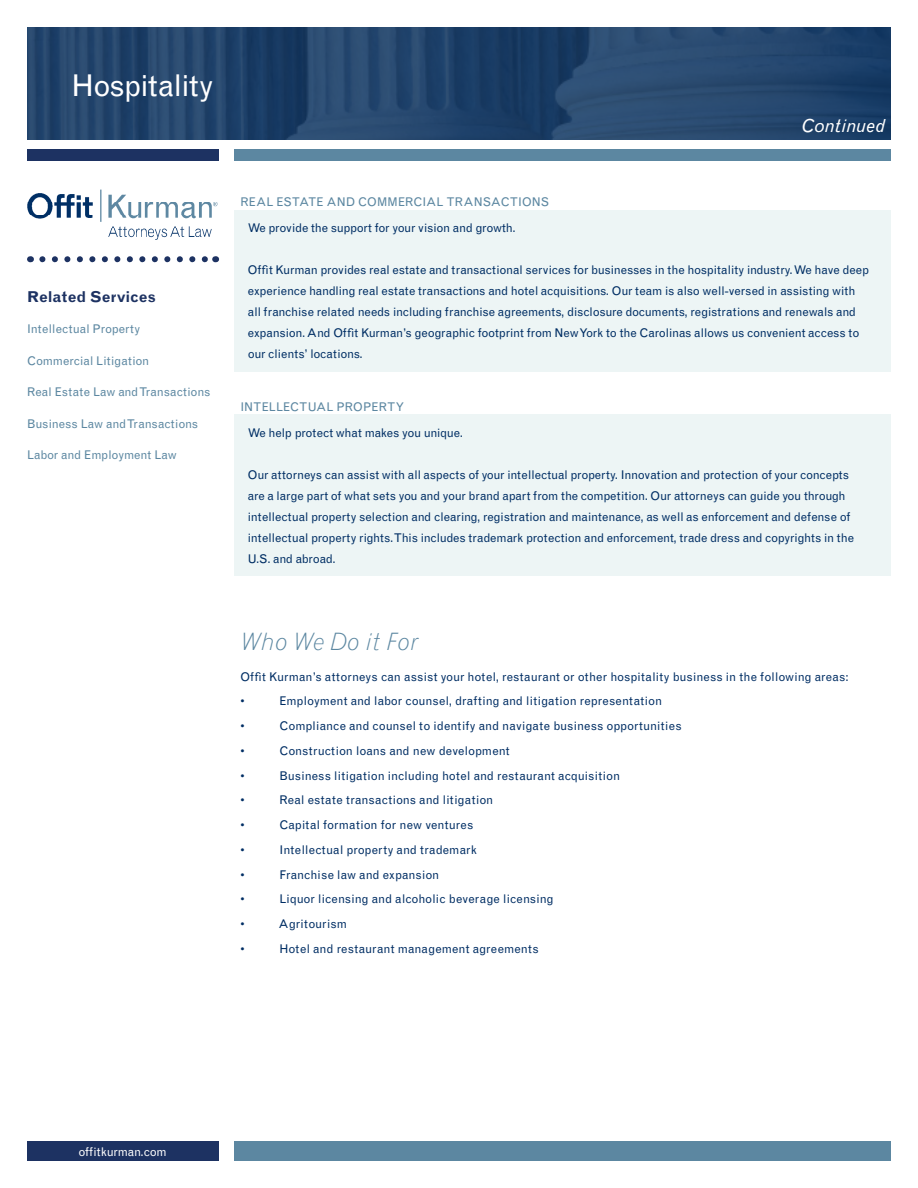
<style>
.page{position:relative;width:918px;height:1188px;background:#fff}
.page>*{position:absolute;margin:0;border:0;box-sizing:border-box;transform-origin:0 0}
.Page_Header{font:30px "Grotesque MT Std";letter-spacing:-.01em;color:#fff}
.t1{font:italic 300 24px "Grotesque MT Std";letter-spacing:.01em;color:#5c87a1}
.t2{font:italic 18px "Grotesque MT Std";letter-spacing:-.005em;color:#fff}
.t3{font:700 15px "Grotesque MT Std";color:#1d3262}
.Bulleted_List{font:12px/21px "Grotesque MT Std";letter-spacing:-.01em;color:#002e64}
.t4{font:12px "Grotesque MT Std";color:#5c87a1}
.Main_Body{font:12px "Grotesque MT Std";letter-spacing:.01em;color:#002e64}
.Bulleted_List-2{font:12px "Grotesque MT Std";letter-spacing:.01em;color:#002e64}
.Bulleted_List-3{font:12px "Grotesque MT Std";letter-spacing:-.03em;color:#002e64}
.Bulleted_List-4{font:12px "Grotesque MT Std";letter-spacing:.02em;color:#002e64}
.Bulleted_List-5{font:12px "Grotesque MT Std";letter-spacing:.015em;color:#002e64}
.t5{font:12px "Grotesque MT Std";letter-spacing:-.01em;color:#fff}
</style>
<div class="page">
<svg style="left:27px;top:27px;width:864px;height:112px;background:#23446b"></svg>
<img style="left:27px;top:189px;width:191px;height:51px">
<svg style="left:42px;top:256px;width:166px;height:6px"></svg>
<div style="left:27px;top:149px;width:191px;height:12px;background:#1d3262"></div>
<div style="left:234px;top:149px;width:657px;height:12px;background:#5c87a1"></div>
<div style="left:27px;top:1142px;width:191px;height:19px;background:#1d3262"></div>
<div style="left:234px;top:1142px;width:657px;height:19px;background:#5c87a1"></div>
<div style="left:234px;top:210px;width:657px;height:162px;background:#edf5f5"></div>
<div style="left:234px;top:415px;width:657px;height:161px;background:#edf5f5"></div>
<p class="Page_Header" style="left:72px;top:68px;width:143px">Hospitality</p>
<p class="t3" style="left:27px;top:288px;width:130px">Related Services</p>
<p class="t4" style="left:27px;top:322px;width:115px">Intellectual Property</p>
<p class="t4" style="left:27px;top:354px;width:124px">Commercial Litigation</p>
<p class="t4" style="left:27px;top:385px;width:185px">Real Estate Law and Transactions</p>
<p class="t4" style="left:27px;top:417px;width:173px">Business Law and Transactions</p>
<p class="t4" style="left:27px;top:448px;width:151px">Labor and Employment Law</p>
<p class="t4" style="left:240px;top:195px;width:311px">REAL ESTATE AND COMMERCIAL TRANSACTIONS</p>
<h3 class="t2" style="left:801px;top:115px;width:85px">Continued</h3>
<p class="Bulleted_List-3" style="left:248px;top:221px;width:269px">We provide the support for your vision and growth.</p>
<p class="Bulleted_List" style="left:248px;top:260px;width:623px">Offit Kurman provides real estate and transactional services for businesses in the hospitality industry. We have deep experience handling real estate transactions and hotel acquisitions. Our team is also well-versed in assisting with all franchise related needs including franchise agreements, disclosure documents, registrations and renewals and expansion. And Offit Kurman’s geographic footprint from New York to the Carolinas allows us convenient access to our clients’ locations.</p>
<p class="t4" style="left:240px;top:399px;width:165px">INTELLECTUAL PROPERTY</p>
<p class="Bulleted_List" style="left:248px;top:422px;width:217px">We help protect what makes you unique.</p>
<p class="Bulleted_List" style="left:248px;top:464px;width:608px">Our attorneys can assist with all aspects of your intellectual property. Innovation and protection of your concepts are a large part of what sets you and your brand apart from the competition. Our attorneys can guide you through intellectual property selection and clearing, registration and maintenance, as well as enforcement and defense of intellectual property rights. This includes trademark protection and enforcement, trade dress and copyrights in the U.S. and abroad.</p>
<p class="t1" style="left:240px;top:627px;width:180px">Who We Do it For</p>
<p class="Main_Body" style="left:240px;top:669px;width:610px">Offit Kurman’s attorneys can assist your hotel, restaurant or other hospitality business in the following areas:</p>
<p class="Bulleted_List" style="left:240px;top:691px;width:6px">•</p>
<p class="Bulleted_List" style="left:279px;top:691px;width:384px">Employment and labor counsel, drafting and litigation representation</p>
<p class="Bulleted_List" style="left:240px;top:716px;width:6px">•</p>
<p class="Bulleted_List" style="left:279px;top:716px;width:404px">Compliance and counsel to identify and navigate business opportunities</p>
<p class="Bulleted_List" style="left:240px;top:740px;width:6px">•</p>
<p class="Bulleted_List" style="left:279px;top:740px;width:232px">Construction loans and new development</p>
<p class="Bulleted_List" style="left:240px;top:765px;width:6px">•</p>
<p class="Bulleted_List" style="left:279px;top:765px;width:342px">Business litigation including hotel and restaurant acquisition</p>
<p class="Bulleted_List" style="left:240px;top:790px;width:6px">•</p>
<p class="Bulleted_List-4" style="left:279px;top:793px;width:216px">Real estate transactions and litigation</p>
<p class="Bulleted_List" style="left:240px;top:815px;width:6px">•</p>
<p class="Bulleted_List-2" style="left:279px;top:818px;width:196px">Capital formation for new ventures</p>
<p class="Bulleted_List" style="left:240px;top:839px;width:6px">•</p>
<p class="Bulleted_List-5" style="left:279px;top:843px;width:199px">Intellectual property and trademark</p>
<p class="Bulleted_List" style="left:240px;top:864px;width:6px">•</p>
<p class="Bulleted_List" style="left:279px;top:864px;width:162px">Franchise law and expansion</p>
<p class="Bulleted_List" style="left:240px;top:889px;width:6px">•</p>
<p class="Bulleted_List" style="left:279px;top:889px;width:276px">Liquor licensing and alcoholic beverage licensing</p>
<p class="Bulleted_List" style="left:240px;top:914px;width:6px">•</p>
<p class="Bulleted_List-2" style="left:278px;top:917px;width:70px">Agritourism</p>
<p class="Bulleted_List" style="left:240px;top:938px;width:6px">•</p>
<p class="Bulleted_List-2" style="left:279px;top:942px;width:261px">Hotel and restaurant management agreements</p>
<p class="t5" style="left:78px;top:1145px;width:90px">offitkurman.com</p>
</div>
